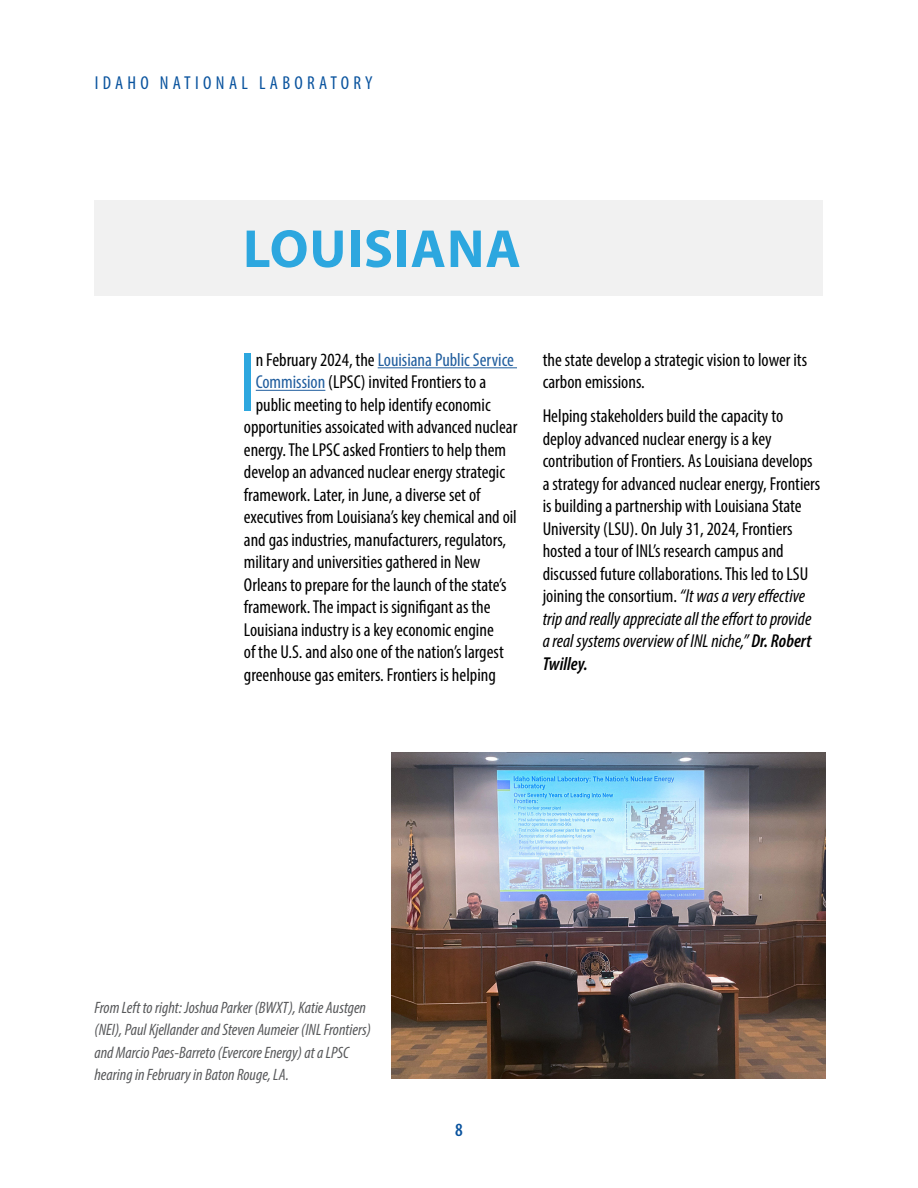
<style>
.page{position:relative;width:918px;height:1188px;background:#fff}
.page>*{position:absolute;margin:0;border:0;box-sizing:border-box;transform-origin:0 0}
.t1{font:condensed 85.5px "Myriad Pro";color:#2da7df}
.t2{font:700 54px "Myriad Pro";letter-spacing:.02em;color:#2da7df}
.t3{font:condensed 18.75px/22.5px "Myriad Pro";color:#000}
.t4{font:condensed 18.75px "Myriad Pro";color:#215e9e}
.t5{font:condensed 18.75px "Myriad Pro";letter-spacing:.23em;color:#09539e}
.t6{font:600 condensed 18.75px "Myriad Pro";color:#09539e}
.t7{font:italic condensed 16.5px/22.5px "Myriad Pro";color:#58595b}
.s1{color:#000}
.s2{color:#215e9e}
.s3{font-style:italic}
.s4{font-weight:600;font-style:italic}
</style>
<div class="page">
<hr style="left:378px;top:367px;width:139px;height:1px;background:#215e9e">
<hr style="left:256px;top:390px;width:69px;height:1px;background:#215e9e">
<img style="left:391px;top:752px;width:435px;height:326px">
<div style="left:94px;top:201px;width:730px;height:95px;background:#f1f1f1"></div>
<p class="t5" style="left:95px;top:72px;width:279px">IDAHO NATIONAL LABORATORY</p>
<h2 class="t2" style="left:243px;top:214px;width:279px">LOUISIANA</h2>
<h1 class="t1" style="left:239px;top:331px;width:19px">I</h1>
<p class="t4" style="left:256px;top:348px;width:260px"><span class="s1">n February 2024, the</span> Louisiana Public Service</p>
<p class="t3" style="left:256px;top:371px;width:232px"><span class="s2">Commission</span> (LPSC) invited Frontiers to a</p>
<p class="t3" style="left:256px;top:393px;width:236px">public meeting to help identify economic</p>
<p class="t3" style="left:244px;top:416px;width:275px">opportunities assoicated with advanced nuclear</p>
<p class="t3" style="left:244px;top:438px;width:264px">energy. The LPSC asked Frontiers to help them</p>
<p class="t3" style="left:244px;top:461px;width:263px">develop an advanced nuclear energy strategic</p>
<p class="t3" style="left:244px;top:483px;width:238px">framework. Later, in June, a diverse set of</p>
<p class="t3" style="left:244px;top:506px;width:275px">executives from Louisiana’s key chemical and oil</p>
<p class="t3" style="left:244px;top:528px;width:264px">and gas industries, manufacturers, regulators,</p>
<p class="t3" style="left:244px;top:551px;width:238px">military and universities gathered in New</p>
<p class="t3" style="left:244px;top:573px;width:264px">Orleans to prepare for the launch of the state’s</p>
<p class="t3" style="left:244px;top:596px;width:248px">framework. The impact is signifigant as the</p>
<p class="t3" style="left:244px;top:618px;width:251px">Louisiana industry is a key economic engine</p>
<p class="t3" style="left:244px;top:641px;width:261px">of the U.S. and also one of the nation’s largest</p>
<p class="t3" style="left:244px;top:663px;width:254px">greenhouse gas emiters. Frontiers is helping</p>
<p class="t3" style="left:543px;top:348px;width:266px">the state develop a strategic vision to lower its carbon emissions.</p>
<p class="t3" style="left:543px;top:405px;width:279px">Helping stakeholders build the capacity to deploy advanced nuclear energy is a key contribution of Frontiers. As Louisiana develops a strategy for advanced nuclear energy, Frontiers is building a partnership with Louisiana State University (LSU). On July 31, 2024, Frontiers hosted a tour of INL’s research campus and discussed future collaborations. This led to LSU joining the consortium. <span class="s3">“It was a very effective trip and really appreciate all the effort to provide a real systems overview of INL niche,”</span> <span class="s4">Dr. Robert Twilley.</span></p>
<p class="t7" style="left:94px;top:996px;width:278px">From Left to right: Joshua Parker (BWXT), Katie Austgen (NEI), Paul Kjellander and Steven Aumeier (INL Frontiers) and Marcio Paes-Barreto (Evercore Energy) at a LPSC hearing in February in Baton Rouge, LA.</p>
<p class="t6" style="left:455px;top:1118px;width:9px">8</p>
</div>
